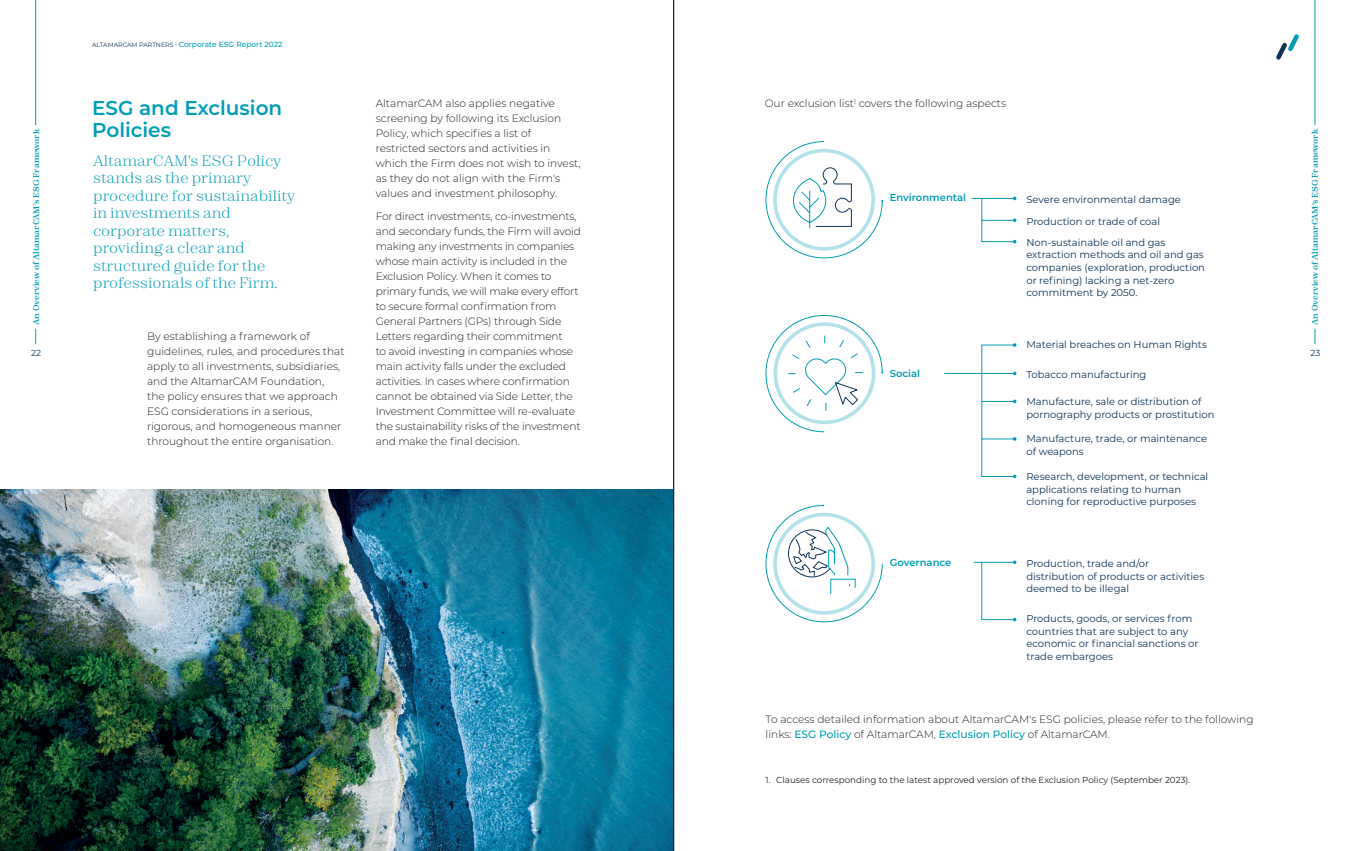
<style>
.page{position:relative;width:1347px;height:851px;background:#fff}
.page>*{position:absolute;margin:0;border:0;box-sizing:border-box;transform-origin:0 0}
.Titulo_2{font:600 20px/22.5px "Montserrat";color:#009db7}
.Titulo_1{font:300 15px/17.5px "Zodiak";color:#009db7}
.Texto_General{font:300 10.62px/15px "Montserrat";letter-spacing:-.01em;color:#231f20}
.infografias-texto{font:10px/12.5px "Montserrat";color:#0f3458}
.TitulosGraficos01{font:600 10px "Montserrat";color:#009db7}
.t1{font:8.75px "Montserrat";color:#231f20}
.t2{font:8.75px "Montserrat";color:#0f3458}
.t3{font:700 8.12px "Zodiak";color:#009db7}
.t4{font:500 7.5px "Montserrat";color:#009db7}
.s1{font-weight:400;font-size:6.25px;color:#0f3458}
.s2{font-weight:500;color:#009db7}
</style>
<div class="page">
<hr style="left:971px;top:198px;width:43px;height:1px;background:#009db7">
<hr style="left:944px;top:373px;width:70px;height:1px;background:#009db7">
<svg style="left:981px;top:343px;width:35px;height:135px"></svg>
<svg style="left:981px;top:196px;width:35px;height:47px"></svg>
<hr style="left:973px;top:562px;width:41px;height:1px;background:#009db7">
<svg style="left:981px;top:560px;width:35px;height:61px"></svg>
<svg style="left:765px;top:141px;width:118px;height:117px"></svg>
<svg style="left:765px;top:504px;width:117px;height:118px"></svg>
<svg style="left:765px;top:315px;width:118px;height:117px"></svg>
<img style="left:0;top:490px;width:673px;height:360px">
<svg style="left:1276px;top:34px;width:23px;height:26px"></svg>
<hr style="left:35px;top:0;width:1px;height:125px;background:#009db7">
<hr style="left:1314px;top:0;width:1px;height:125px;background:#009db7">
<svg style="left:35px;top:329px;width:1px;height:14px"></svg>
<svg style="left:1314px;top:329px;width:1px;height:14px"></svg>
<hr style="left:673px;top:0;width:1px;height:850px;background:#231f20">
<p class="t4" style="left:92px;top:39px;width:192px"><span class="s1">ALTAMARCAM PARTNERS •</span> Corporate ESG Report 2022</p>
<p class="Texto_General" style="left:764px;top:96px;width:243px">Our exclusion list<sup>1</sup> covers the following aspects</p>
<p class="Texto_General" style="left:376px;top:96px;width:206px">AltamarCAM also applies negative screening by following its Exclusion Policy, which specifies a list of restricted sectors and activities in which the Firm does not wish to invest, as they do not align with the Firm's values and investment philosophy.</p>
<p class="Texto_General" style="left:376px;top:208px;width:207px">For direct investments, co-investments, and secondary funds, the Firm will avoid making any investments in companies whose main activity is included in the Exclusion Policy. When it comes to primary funds, we will make every effort to secure formal confirmation from General Partners (GPs) through Side Letters regarding their commitment<br>to avoid investing in companies whose main activity falls under the excluded activities. In cases where confirmation cannot be obtained via Side Letter, the Investment Committee will re-evaluate the sustainability risks of the investment and make the final decision.</p>
<p class="Titulo_2" style="left:92px;top:96px;width:192px">ESG and Exclusion<br>Policies</p>
<p class="Titulo_1" style="left:93px;top:151px;width:204px">AltamarCAM's ESG Policy stands as the primary procedure for sustainability in investments and corporate matters, providing a clear and structured guide for the professionals of the Firm.</p>
<p class="t3" style="left:31px;top:325px;width:197px;rotate:-90deg">An Overview of AltamarCAM's ESG Framework</p>
<p class="t3" style="left:1309px;top:325px;width:197px;rotate:-90deg">An Overview of AltamarCAM's ESG Framework</p>
<p class="t2" style="left:31px;top:347px;width:11px">22</p>
<p class="t2" style="left:1310px;top:347px;width:11px">23</p>
<p class="TitulosGraficos01" style="left:889px;top:190px;width:78px">Environmental</p>
<p class="infografias-texto" style="left:1026px;top:192px;width:156px">Severe environmental damage</p>
<p class="infografias-texto" style="left:1026px;top:214px;width:135px">Production or trade of coal</p>
<p class="infografias-texto" style="left:1026px;top:236px;width:180px">Non-sustainable oil and gas extraction methods and oil and gas companies (exploration, production or refining) lacking a net-zero commitment by 2050.</p>
<p class="Texto_General" style="left:147px;top:328px;width:199px">By establishing a framework of guidelines, rules, and procedures that apply to all investments, subsidiaries, and the AltamarCAM Foundation, the policy ensures that we approach ESG considerations in a serious, rigorous, and homogeneous manner throughout the entire organisation.</p>
<p class="infografias-texto" style="left:1026px;top:338px;width:182px">Material breaches on Human Rights</p>
<p class="infografias-texto" style="left:1026px;top:368px;width:122px">Tobacco manufacturing</p>
<p class="infografias-texto" style="left:1026px;top:395px;width:189px">Manufacture, sale or distribution of pornography products or prostitution</p>
<p class="TitulosGraficos01" style="left:889px;top:366px;width:32px">Social</p>
<p class="infografias-texto" style="left:1026px;top:432px;width:182px">Manufacture, trade, or maintenance of weapons</p>
<p class="infografias-texto" style="left:1026px;top:470px;width:183px">Research, development, or technical applications relating to human cloning for reproductive purposes</p>
<p class="TitulosGraficos01" style="left:889px;top:555px;width:63px">Governance</p>
<p class="infografias-texto" style="left:1026px;top:556px;width:179px">Production, trade and/or distribution of products or activities deemed to be illegal</p>
<p class="infografias-texto" style="left:1026px;top:612px;width:174px">Products, goods, or services from countries that are subject to any economic or financial sanctions or trade embargoes</p>
<p class="Texto_General" style="left:765px;top:711px;width:489px">To access detailed information about AltamarCAM's ESG policies, please refer to the following links: <span class="s2">ESG Policy</span> of AltamarCAM, <span class="s2">Exclusion Policy</span> of AltamarCAM.</p>
<p class="t1" style="left:765px;top:773px;width:426px">1. Clauses corresponding to the latest approved version of the Exclusion Policy (September 2023).</p>
</div>
